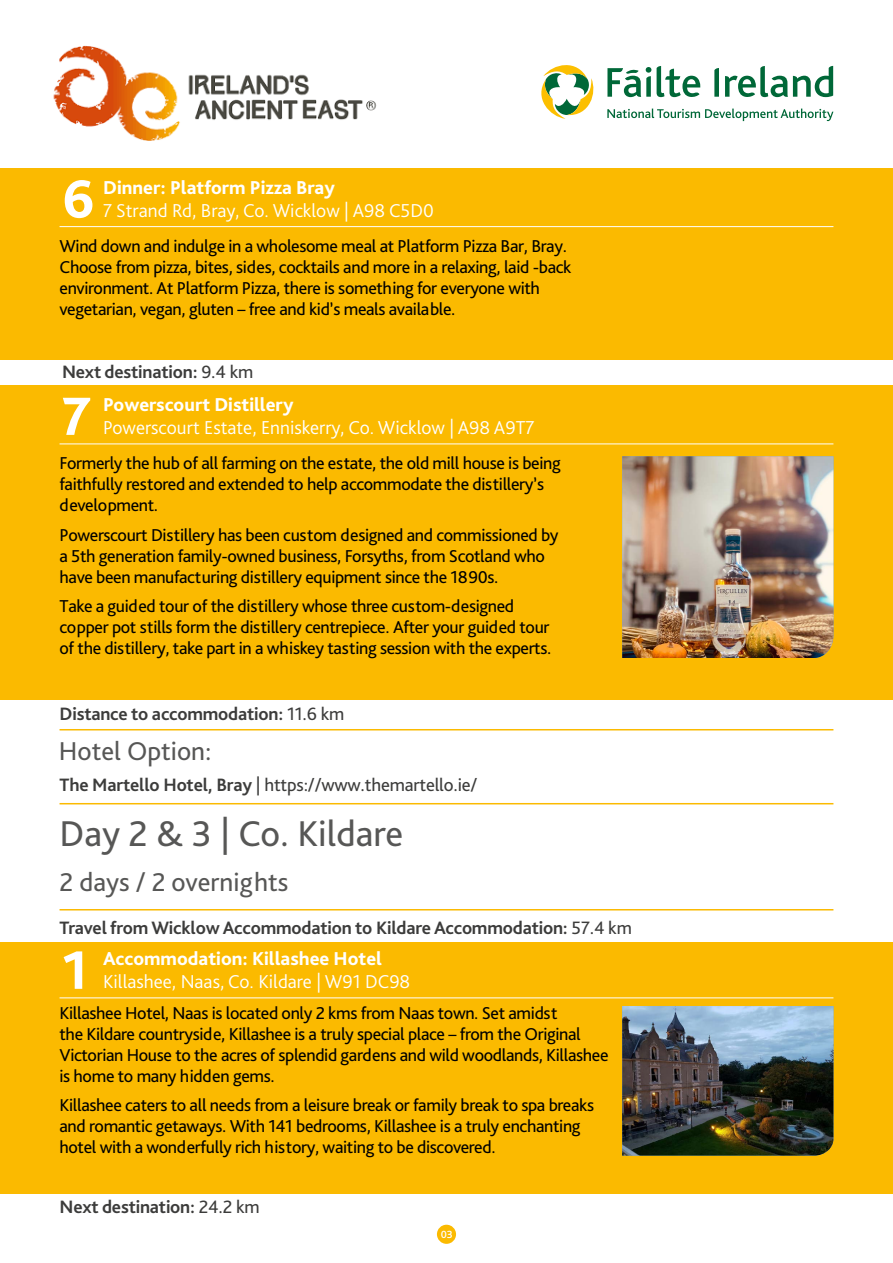
<style>
.page{position:relative;width:893px;height:1263px;background:#fff}
.page>*{position:absolute;margin:0;border:0;box-sizing:border-box;transform-origin:0 0}
.t1{font:800 56.4px "Bliss Pro";color:#fff}
.t2{font:37.5px "Bliss Pro";color:#575756}
.t3{font:27px "Bliss Pro";color:#575756}
.t4{font:300 19.5px "Bliss Pro";color:#fff}
.t5{font:800 19.5px "Bliss Pro";color:#fff}
.t6{font:700 18.75px "Bliss Pro";letter-spacing:-.01em;color:#3c3c3b}
.t7{font:18.75px "Bliss Pro";letter-spacing:-.01em;color:#3c3c3b}
.t8{font:18px/21px "Bliss Pro";letter-spacing:-.02em;color:#000}
.t9{font:500 10.95px "Bliss Pro";color:#fff}
.s1{font-weight:400}
.s2{font-weight:700}
</style>
<div class="page">
<div style="left:437px;top:1225px;width:19px;height:19px;background:#fbba00;border-radius:50%"></div>
<img style="left:53px;top:45px;width:324px;height:96px">
<svg style="left:541px;top:65px;width:53px;height:54px"></svg>
<svg style="left:607px;top:67px;width:44px;height:30px"></svg>
<svg style="left:714px;top:68px;width:5px;height:29px"></svg>
<svg style="left:657px;top:66px;width:43px;height:31px"></svg>
<svg style="left:725px;top:66px;width:108px;height:31px"></svg>
<svg style="left:607px;top:109px;width:226px;height:12px"></svg>
<div style="left:0;top:385px;width:893px;height:314px;background:#fbba00"></div>
<div style="left:0;top:168px;width:893px;height:191px;background:#fbba00"></div>
<hr style="left:60px;top:226px;width:773px;height:1px;background:#fff">
<hr style="left:60px;top:443px;width:773px;height:1px;background:#fff">
<hr style="left:60px;top:803px;width:773px;height:1px;background:#fbba00">
<hr style="left:60px;top:729px;width:773px;height:1px;background:#fbba00">
<div style="left:0;top:942px;width:893px;height:252px;background:#fbba00"></div>
<hr style="left:60px;top:997px;width:773px;height:1px;background:#fff">
<hr style="left:60px;top:909px;width:773px;height:1px;background:#fbba00">
<img style="left:622px;top:456px;width:211px;height:202px">
<img style="left:622px;top:1006px;width:211px;height:149px">
<h1 class="t1" style="left:62px;top:164px;width:34px">6</h1>
<p class="t5" style="left:103px;top:175px;width:233px">Dinner: Platform Pizza Bray</p>
<p class="t4" style="left:103px;top:198px;width:332px">7 Strand Rd, Bray, Co. Wicklow | A98 C5D0</p>
<p class="t8" style="left:60px;top:235px;width:513px">Wind down and indulge in a wholesome meal at Platform Pizza Bar, Bray.<br>Choose from pizza, bites, sides, cocktails and more in a relaxing, laid -back environment. At Platform Pizza, there is something for everyone with vegetarian, vegan, gluten – free and kid’s meals available.</p>
<p class="t6" style="left:62px;top:360px;width:193px">Next destination: <span class="s1">9.4 km</span></p>
<h1 class="t1" style="left:62px;top:381px;width:30px">7</h1>
<p class="t5" style="left:103px;top:392px;width:192px">Powerscourt Distillery</p>
<p class="t4" style="left:103px;top:416px;width:433px">Powerscourt Estate, Enniskerry, Co. Wicklow | A98 A9T7</p>
<p class="t8" style="left:60px;top:452px;width:503px">Formerly the hub of all farming on the estate, the old mill house is being faithfully restored and extended to help accommodate the distillery’s development.</p>
<p class="t8" style="left:60px;top:524px;width:500px">Powerscourt Distillery has been custom designed and commissioned by a 5th generation family-owned business, Forsyths, from Scotland who have been manufacturing distillery equipment since the 1890s.</p>
<p class="t8" style="left:60px;top:595px;width:493px">Take a guided tour of the distillery whose three custom-designed copper pot stills form the distillery centrepiece. After your guided tour of the distillery, take part in a whiskey tasting session with the experts.</p>
<p class="t6" style="left:60px;top:702px;width:286px">Distance to accommodation: <span class="s1">11.6 km</span></p>
<h3 class="t3" style="left:59px;top:734px;width:154px">Hotel Option:</h3>
<p class="t7" style="left:60px;top:773px;width:419px"><span class="s2">The Martello Hotel, Bray</span> | https://www.themartello.ie/</p>
<h2 class="t2" style="left:60px;top:810px;width:345px">Day 2 &amp; 3 | Co. Kildare</h2>
<h3 class="t3" style="left:60px;top:865px;width:230px">2 days / 2 overnights</h3>
<p class="t6" style="left:60px;top:916px;width:574px">Travel from Wicklow Accommodation to Kildare Accommodation: <span class="s1">57.4 km</span></p>
<h1 class="t1" style="left:62px;top:935px;width:27px">1</h1>
<p class="t5" style="left:103px;top:946px;width:280px">Accommodation: Killashee Hotel</p>
<p class="t4" style="left:103px;top:970px;width:309px">Killashee, Naas, Co. Kildare | W91 DC98</p>
<p class="t8" style="left:60px;top:1002px;width:551px">Killashee Hotel, Naas is located only 2 kms from Naas town. Set amidst<br>the Kildare countryside, Killashee is a truly special place – from the Original Victorian House to the acres of splendid gardens and wild woodlands, Killashee is home to many hidden gems.</p>
<p class="t8" style="left:60px;top:1094px;width:536px">Killashee caters to all needs from a leisure break or family break to spa breaks and romantic getaways. With 141 bedrooms, Killashee is a truly enchanting hotel with a wonderfully rich history, waiting to be discovered.</p>
<p class="t6" style="left:60px;top:1195px;width:202px">Next destination: <span class="s1">24.2 km</span></p>
<p class="t9" style="left:441px;top:1227px;width:13px">03</p>
</div>
